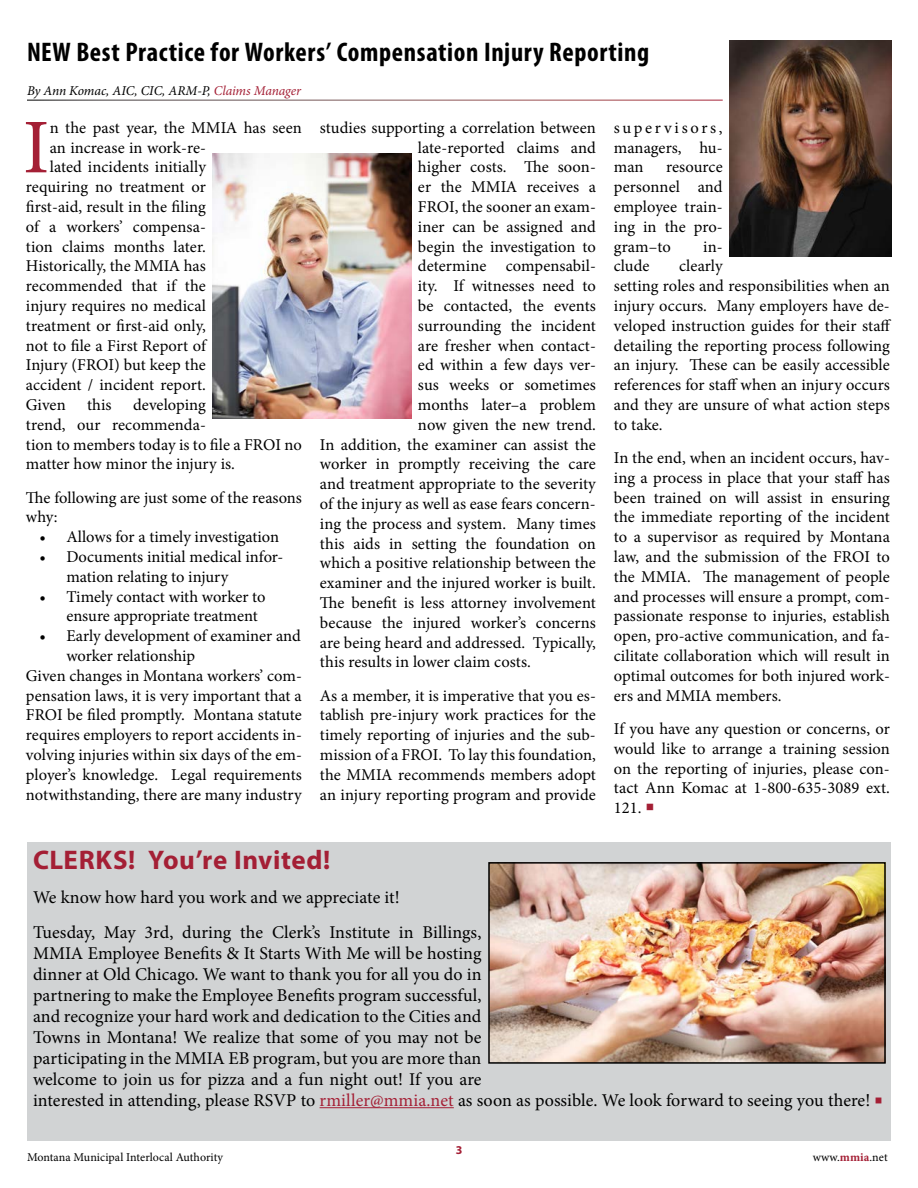
<style>
.page{position:relative;width:918px;height:1188px;background:#fff}
.page>*{position:absolute;margin:0;border:0;box-sizing:border-box;transform-origin:0 0}
.t1{font:77.4px "Minion Pro";color:#a41f35}
.t2{font:700 condensed 27px "Myriad Pro";letter-spacing:.025em;color:#000}
.t3{font:700 27px "Myriad Pro";letter-spacing:.02em;color:#a41f35}
.t4{font:18px/21px "Minion Pro";color:#000}
.t5{font:16.5px/19.8px "Minion Pro";color:#000}
.t6{font:italic 13.5px "Minion Pro";letter-spacing:-.005em;color:#000}
.t7{font:12px "Minion Pro";letter-spacing:.005em;color:#000}
.t8{font:700 12px "Myriad Pro";color:#a41f35}
.s1{color:#a41f35}
.s2{font-weight:700;color:#a41f35}
</style>
<div class="page">
<img style="left:729px;top:40px;width:162px;height:216px">
<div style="left:27px;top:843px;width:863px;height:298px;background:#d1d3d4"></div>
<hr style="left:320px;top:1107px;width:134px;height:1px;background:#a41f35">
<img style="left:491px;top:865px;width:392px;height:196px">
<div style="left:488px;top:862px;width:398px;height:202px;border:2px solid #000"></div>
<img style="left:213px;top:153px;width:198px;height:265px">
<h2 class="t2" style="left:27px;top:35px;width:624px">NEW Best Practice for Workers’ Compensation Injury Reporting</h2>
<p class="t6" style="left:27px;top:82px;width:276px">By Ann Komac, AIC, CIC, ARM-P, <span class="s1">Claims Manager</span></p>
<h1 class="t1" style="left:23px;top:96px;width:28px">I</h1>
<p class="t5" style="left:50px;top:118px;width:254px">n the past year, the MMIA has seen</p>
<p class="t5" style="left:50px;top:137px;width:158px">an increase in work-re-</p>
<p class="t5" style="left:50px;top:157px;width:158px">lated incidents initially</p>
<p class="t5" style="left:26px;top:177px;width:182px">requiring no treatment or</p>
<p class="t5" style="left:26px;top:197px;width:182px">first-aid, result in the filing</p>
<p class="t5" style="left:26px;top:217px;width:182px">of a workers’ compensa-</p>
<p class="t5" style="left:26px;top:236px;width:182px">tion claims months later.</p>
<p class="t5" style="left:26px;top:256px;width:182px">Historically, the MMIA has</p>
<p class="t5" style="left:26px;top:276px;width:182px">recommended that if the</p>
<p class="t5" style="left:26px;top:296px;width:182px">injury requires no medical</p>
<p class="t5" style="left:26px;top:316px;width:182px">treatment or first-aid only,</p>
<p class="t5" style="left:26px;top:335px;width:182px">not to file a First Report of</p>
<p class="t5" style="left:26px;top:355px;width:182px">Injury (FROI) but keep the</p>
<p class="t5" style="left:26px;top:375px;width:182px">accident / incident report.</p>
<p class="t5" style="left:26px;top:395px;width:41px">Given</p>
<p class="t5" style="left:87px;top:395px;width:26px">this</p>
<p class="t5" style="left:26px;top:395px;width:278px;text-indent:107px">developing<br>trend, our recommenda-<br>tion to members today is to file a FROI no matter how minor the injury is.</p>
<p class="t5" style="left:26px;top:488px;width:277px">The following are just some of the reasons why:</p>
<p class="t5" style="left:39px;top:527px;width:241px">• Allows for a timely investigation</p>
<p class="t5" style="left:66px;top:547px;width:219px;text-indent:-27px">• Documents initial medical infor&shy;mation relating to injury</p>
<p class="t5" style="left:66px;top:587px;width:201px;text-indent:-27px">• Timely contact with worker to ensure appropriate treatment</p>
<p class="t5" style="left:39px;top:626px;width:263px">• Early development of examiner and</p>
<p class="t5" style="left:66px;top:646px;width:130px">worker relationship</p>
<p class="t5" style="left:26px;top:666px;width:278px">Given changes in Montana workers’ com-</p>
<p class="t5" style="left:26px;top:686px;width:278px">pensation laws, it is very important that a</p>
<p class="t5" style="left:26px;top:705px;width:277px">FROI be filed promptly. Montana statute</p>
<p class="t5" style="left:26px;top:725px;width:277px">requires employers to report accidents in-</p>
<p class="t5" style="left:26px;top:745px;width:278px">volving injuries within six days of the em-</p>
<p class="t5" style="left:26px;top:765px;width:277px">ployer’s knowledge. Legal requirements</p>
<p class="t5" style="left:26px;top:785px;width:277px">notwithstanding, there are many industry</p>
<p class="t5" style="left:320px;top:118px;width:277px">studies supporting a correlation between</p>
<p class="t5" style="left:418px;top:137px;width:179px">late-reported claims and</p>
<p class="t5" style="left:418px;top:157px;width:179px">higher costs. The soon-</p>
<p class="t5" style="left:418px;top:177px;width:179px">er the MMIA receives a</p>
<p class="t5" style="left:418px;top:197px;width:179px">FROI, the sooner an exam-</p>
<p class="t5" style="left:418px;top:217px;width:179px">iner can be assigned and</p>
<p class="t5" style="left:418px;top:236px;width:179px">begin the investigation to</p>
<p class="t5" style="left:418px;top:256px;width:179px">determine compensabil-</p>
<p class="t5" style="left:418px;top:276px;width:179px">ity. If witnesses need to</p>
<p class="t5" style="left:418px;top:296px;width:179px">be contacted, the events</p>
<p class="t5" style="left:418px;top:316px;width:179px">surrounding the incident</p>
<p class="t5" style="left:418px;top:335px;width:179px">are fresher when contact-</p>
<p class="t5" style="left:418px;top:355px;width:179px">ed within a few days ver-</p>
<p class="t5" style="left:418px;top:375px;width:179px">sus weeks or sometimes</p>
<p class="t5" style="left:418px;top:395px;width:179px">months later–a problem</p>
<p class="t5" style="left:418px;top:415px;width:179px">now given the new trend.</p>
<p class="t5" style="left:320px;top:434px;width:278px">In addition, the examiner can assist the</p>
<p class="t5" style="left:320px;top:454px;width:278px">worker in promptly receiving the care</p>
<p class="t5" style="left:320px;top:474px;width:277px">and treatment appropriate to the severity</p>
<p class="t5" style="left:320px;top:494px;width:277px">of the injury as well as ease fears concern-</p>
<p class="t5" style="left:320px;top:514px;width:278px">ing the process and system. Many times</p>
<p class="t5" style="left:320px;top:533px;width:277px">this aids in setting the foundation on</p>
<p class="t5" style="left:320px;top:553px;width:278px">which a positive relationship between the</p>
<p class="t5" style="left:320px;top:573px;width:277px">examiner and the injured worker is built.</p>
<p class="t5" style="left:320px;top:593px;width:277px">The benefit is less attorney involvement</p>
<p class="t5" style="left:320px;top:613px;width:277px">because the injured worker’s concerns</p>
<p class="t5" style="left:320px;top:632px;width:278px">are being heard and addressed. Typically,</p>
<p class="t5" style="left:320px;top:652px;width:213px">this results in lower claim costs.</p>
<p class="t5" style="left:320px;top:686px;width:278px;text-align:justify">As a member, it is imperative that you es&shy;tablish pre-injury work practices for the timely reporting of injuries and the sub&shy;mission of a FROI. To lay this foundation, the MMIA recommends members adopt an injury reporting program and provide</p>
<p class="t5" style="left:614px;top:118px;width:110px;text-align:justify">supervisors, managers, hu&shy;man</p>
<p class="t5" style="left:614px;top:157px;width:110px;text-align:justify;text-indent:52px">resource personnel and employee train&shy;ing in the pro&shy;gram–to</p>
<p class="t5" style="left:703px;top:236px;width:21px">in-</p>
<p class="t5" style="left:614px;top:256px;width:279px;text-indent:65px">clearly<br>setting roles and responsibilities when an injury occurs. Many employers have de&shy;veloped instruction guides for their staff detailing the reporting process following an injury. These can be easily accessible references for staff when an injury occurs and they are unsure of what action steps to take.</p>
<p class="t5" style="left:614px;top:448px;width:278px;text-align:justify">In the end, when an incident occurs, hav&shy;ing a process in place that your staff has been trained on will assist in ensuring the immediate reporting of the incident to a supervisor as required by Montana law, and the submission of the FROI to the MMIA. The management of people and processes will ensure a prompt, com&shy;passionate response to injuries, establish open, pro-active communication, and fa&shy;cilitate collaboration which will result in optimal outcomes for both injured work&shy;ers and MMIA members.</p>
<p class="t5" style="left:614px;top:719px;width:278px;text-align:justify">If you have any question or concerns, or would like to arrange a training session on the reporting of injuries, please con&shy;tact Ann Komac at 1-800-635-3089 ext.<br>121. <span class="s1">○</span></p>
<p class="t5" style="left:614px;top:256px;width:37px">clude</p>
<h2 class="t3" style="left:33px;top:842px;width:299px">CLERKS! You’re Invited!</h2>
<p class="t4" style="left:33px;top:881px;width:450px;line-height:34.5px">We know how hard you work and we appreciate it!<br>Tuesday, May 3rd, during the Clerk’s Institute in Billings,</p>
<p class="t4" style="left:33px;top:943px;width:851px">MMIA Employee Benefits &amp; It Starts With Me will be hosting<br>dinner at Old Chicago. We want to thank you for all you do in<br>partnering to make the Employee Benefits program successful,<br>and recognize your hard work and dedication to the Cities and<br>Towns in Montana! We realize that some of you may not be<br>participating in the MMIA EB program, but you are more than<br>welcome to join us for pizza and a fun night out! If you are<br>interested in attending, please RSVP to <span class="s1">rmiller@mmia.net</span> as soon as possible. We look forward to seeing you there! <span class="s1">○</span></p>
<p class="t8" style="left:456px;top:1142px;width:8px">3</p>
<p class="t7" style="left:27px;top:1149px;width:198px">Montana Municipal Interlocal Authority</p>
<p class="t7" style="left:813px;top:1149px;width:76px">www.<span class="s2">mmia</span>.net</p>
</div>
